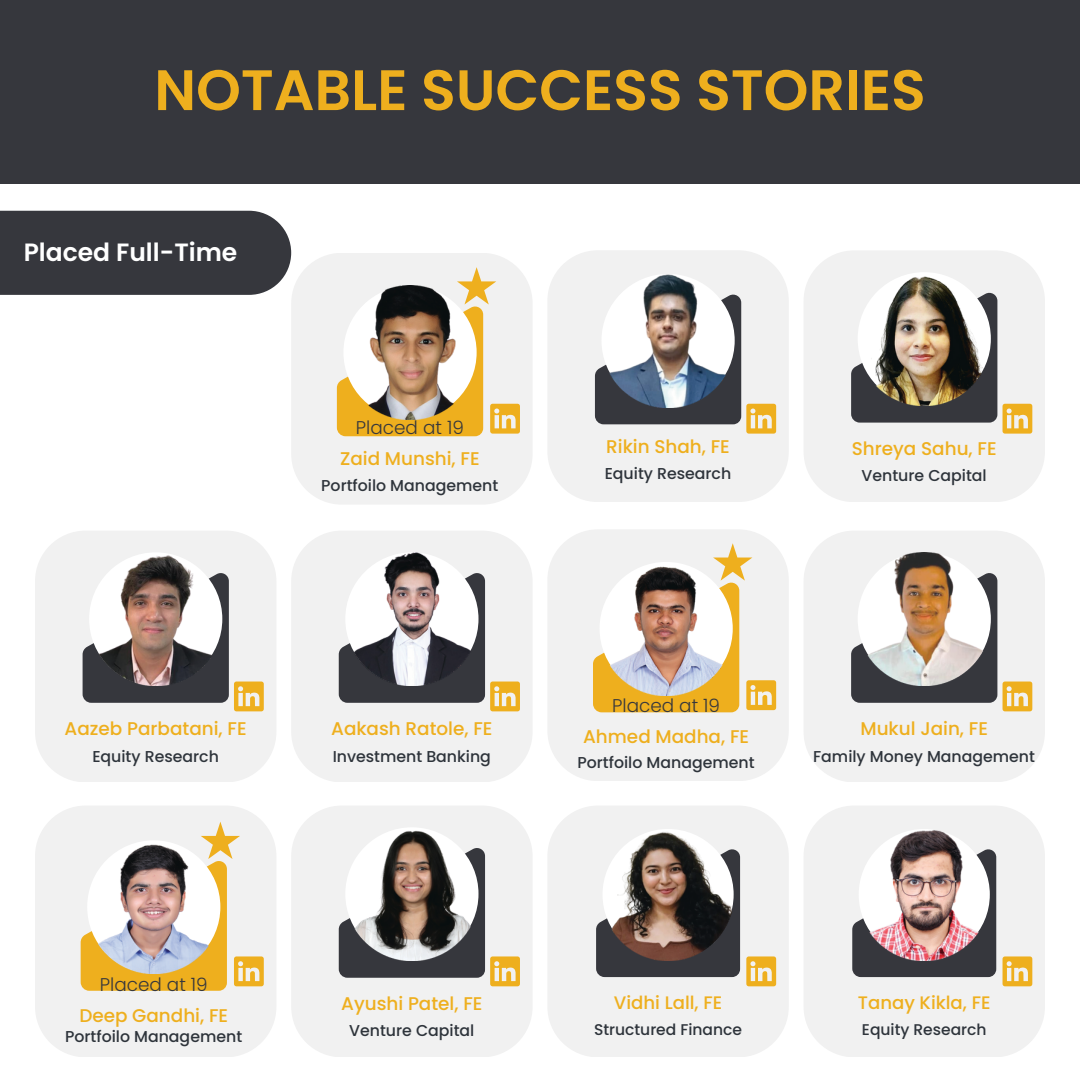
<style>
.page{position:relative;width:1080px;height:1080px;background:#fff}
.page>*{position:absolute;margin:0;border:0;box-sizing:border-box;transform-origin:0 0}
.t1{font:600 57px "Poppins";color:#eeaf1e}
.t2{font:600 25px "Poppins";color:#fff}
.t3{font:500 18.38px/31px "Poppins";color:#eeaf1e;text-align:center}
.t4{font:500 18.12px "Poppins";color:#eeaf1e}
.t5{font:500 15.75px "Poppins";color:#2e343b}
.t6{font:500 15.5px "Poppins";color:#2e343b}
.s1{font-weight:300;color:#36373d}
</style>
<div class="page">
<svg style="left:291px;top:253px;width:241px;height:251px;fill:#f1f1f1"></svg>
<div style="left:548px;top:250px;width:241px;height:252px;background:#f1f1f1"></div>
<div style="left:804px;top:251px;width:241px;height:251px;background:#f1f1f1"></div>
<svg style="left:1003px;top:404px;width:29px;height:30px"></svg>
<svg style="left:337px;top:267px;width:183px;height:169px"></svg>
<img style="left:343px;top:286px;width:134px;height:133px">
<svg style="left:595px;top:294px;width:181px;height:140px"></svg>
<img style="left:601px;top:274px;width:134px;height:133px">
<svg style="left:851px;top:293px;width:146px;height:130px;background:#535458"></svg>
<img style="left:858px;top:272px;width:133px;height:133px">
<div style="left:291px;top:531px;width:241px;height:251px;background:#f1f1f1"></div>
<div style="left:35px;top:531px;width:241px;height:251px;background:#f1f1f1"></div>
<div style="left:804px;top:531px;width:241px;height:251px;background:#f1f1f1"></div>
<svg style="left:1003px;top:682px;width:29px;height:29px"></svg>
<svg style="left:851px;top:573px;width:146px;height:130px;background:#525358"></svg>
<img style="left:858px;top:552px;width:133px;height:134px">
<svg style="left:548px;top:530px;width:241px;height:251px;fill:#f1f1f1"></svg>
<svg style="left:83px;top:573px;width:181px;height:138px"></svg>
<img style="left:89px;top:552px;width:133px;height:134px">
<svg style="left:339px;top:573px;width:181px;height:138px"></svg>
<img style="left:345px;top:552px;width:133px;height:134px">
<svg style="left:593px;top:543px;width:183px;height:169px"></svg>
<img style="left:600px;top:562px;width:133px;height:133px">
<svg style="left:35px;top:806px;width:241px;height:251px;fill:#f1f1f1"></svg>
<div style="left:291px;top:806px;width:241px;height:251px;background:#f1f1f1"></div>
<div style="left:548px;top:806px;width:241px;height:251px;background:#f1f1f1"></div>
<svg style="left:746px;top:956px;width:30px;height:30px"></svg>
<div style="left:804px;top:806px;width:241px;height:251px;background:#f1f1f1"></div>
<svg style="left:1003px;top:956px;width:29px;height:30px"></svg>
<svg style="left:81px;top:822px;width:183px;height:169px"></svg>
<img style="left:87px;top:840px;width:133px;height:134px">
<svg style="left:339px;top:848px;width:181px;height:138px"></svg>
<img style="left:345px;top:827px;width:134px;height:134px">
<svg style="left:596px;top:849px;width:144px;height:128px;background:#515257"></svg>
<img style="left:603px;top:829px;width:131px;height:131px">
<svg style="left:852px;top:849px;width:144px;height:128px;background:#525358"></svg>
<img style="left:859px;top:829px;width:131px;height:131px">
<div style="left:0;top:211px;width:291px;height:84px;background:#36373d"></div>
<div style="left:0;top:0;width:1080px;height:184px;background:#36373d"></div>
<p class="t1" style="left:154px;top:50px;width:773px">NOTABLE SUCCESS STORIES</p>
<p class="t2" style="left:24px;top:235px;width:215px">Placed Full-Time</p>
<h2 class="t3" style="left:340px;top:412px;width:141px"><span class="s1">Placed at 19<br></span>Zaid Munshi, FE</h2>
<p class="t5" style="left:321px;top:475px;width:179px">Portfoilo Management</p>
<h4 class="t3" style="left:606px;top:431px;width:125px">Rikin Shah, FE</h4>
<p class="t5" style="left:605px;top:463px;width:128px">Equity Research</p>
<p class="t3" style="left:852px;top:433px;width:146px">Shreya Sahu, FE</p>
<h3 class="t5" style="left:862px;top:465px;width:127px">Venture Capital</h3>
<p class="t3" style="left:65px;top:713px;width:184px">Aazeb Parbatani, FE</p>
<p class="t5" style="left:92px;top:745px;width:128px">Equity Research</p>
<h3 class="t3" style="left:331px;top:713px;width:163px">Aakash Ratole, FE</h3>
<p class="t5" style="left:333px;top:745px;width:160px">Investment Banking</p>
<p class="t3" style="left:583px;top:690px;width:167px"><span class="s1">Placed at 19<br></span>Ahmed Madha, FE</p>
<h3 class="t5" style="left:578px;top:752px;width:179px">Portfoilo Management</h3>
<p class="t3" style="left:860px;top:713px;width:129px">Mukul Jain, FE</p>
<p class="t5" style="left:813px;top:745px;width:223px">Family Money Management</p>
<p class="t3" style="left:79px;top:969px;width:150px"><span class="s1">Placed at 19<br></span>Deep Gandhi, FE</p>
<p class="t5" style="left:65px;top:1026px;width:179px">Portfoilo Management</p>
<p class="t3" style="left:341px;top:988px;width:143px">Ayushi Patel, FE</p>
<p class="t5" style="left:349px;top:1020px;width:127px">Venture Capital</p>
<h3 class="t4" style="left:614px;top:990px;width:110px">Vidhi Lall, FE</h3>
<p class="t6" style="left:594px;top:1019px;width:150px">Structured Finance</p>
<p class="t4" style="left:858px;top:990px;width:134px">Tanay Kikla, FE</p>
<h4 class="t6" style="left:862px;top:1019px;width:126px">Equity Research</h4>
</div>
